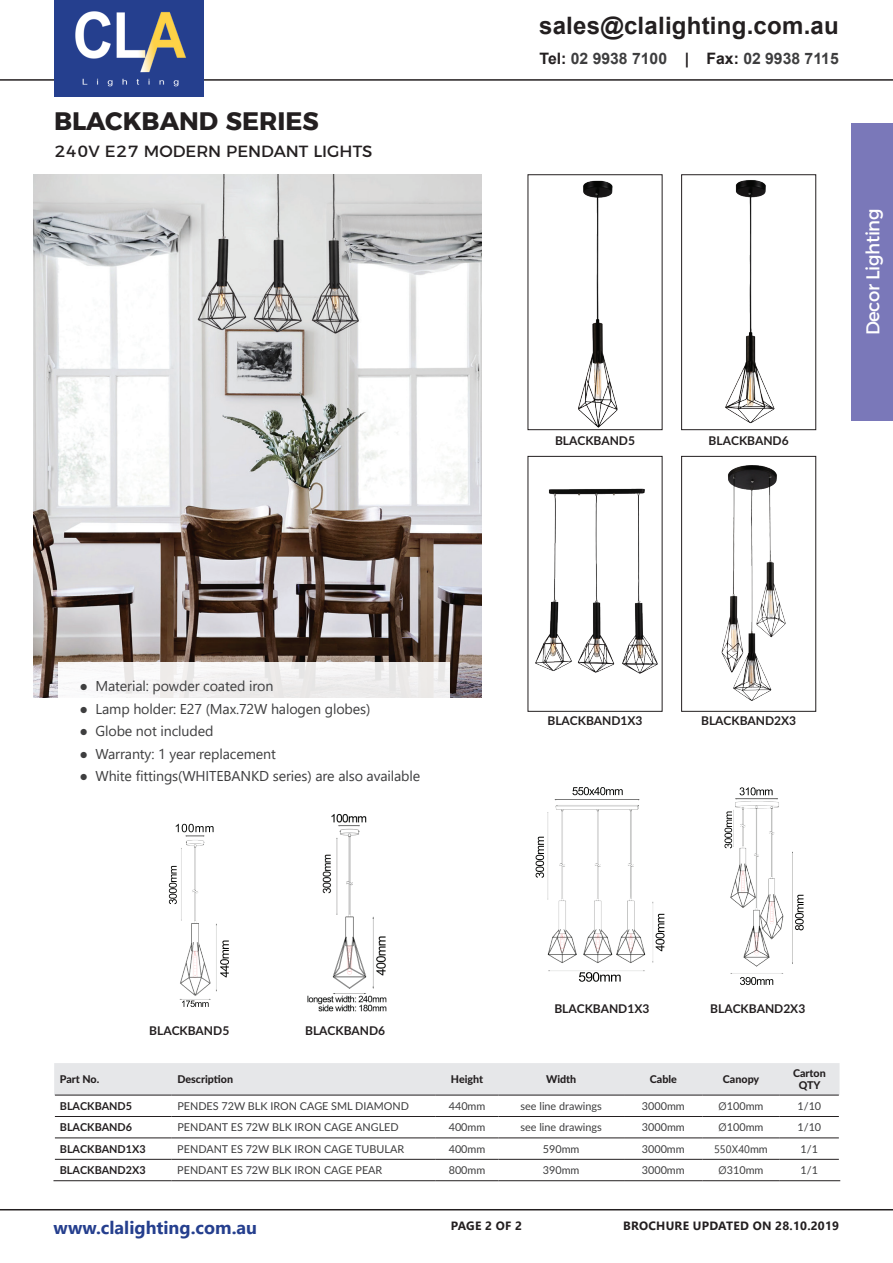
<style>
.page{position:relative;width:893px;height:1263px;background:#fff}
.page>*{position:absolute;margin:0;border:0;box-sizing:border-box;transform-origin:0 0}
.t1{font:700 25.2px "Argentum Sans";color:#231f20}
.t2{font:700 24px "Arial";letter-spacing:.01em;color:#231f20}
.t3{font:18.9px "Argentum Sans";letter-spacing:-.025em;color:#fff;scale:.95 1}
.t4{font:700 18px "Segoe UI";color:#253f8e}
.t5{font:16.5px "Argentum Sans";color:#231f20}
.t6{font:700 15.75px "Arial";color:#3e3e3f}
.t7{font:14.25px "Segoe UI";letter-spacing:-.01em;color:#3e3e3f}
.t8{font:700 12px "Lato";color:#231f20}
.t9{font:700 12px "Segoe UI";letter-spacing:.02em;color:#231f20}
.t10{font:10.8px "Lato";color:#3e3e3f}
.t11{font:700 10.8px "Lato";color:#231f20}
.t12{font:10.8px "Segoe UI";color:#3e3e3f}
.t13{font:800 10.65px/12.9px "Lato";color:#231f20;text-align:center}
.s1{color:#231f20}
.s2{font-family:"Segoe UI"}
.s3{font-family:"Lato"}
</style>
<div class="page">
<div style="left:851px;top:123px;width:42px;height:298px;background:#7a78b9"></div>
<img style="left:33px;top:175px;width:449px;height:523px">
<div style="left:58px;top:662px;width:392px;height:173px;background:#fff"></div>
<img style="left:535px;top:488px;width:123px;height:186px">
<img style="left:724px;top:787px;width:80px;height:198px">
<img style="left:735px;top:798px;width:43px;height:1px">
<img style="left:578px;top:180px;width:40px;height:248px">
<img style="left:721px;top:465px;width:65px;height:236px">
<div style="left:681px;top:456px;width:135px;height:255px;border:1px solid #231f20"></div>
<img style="left:725px;top:180px;width:50px;height:244px">
<div style="left:681px;top:175px;width:135px;height:255px;border:1px solid #231f20"></div>
<img style="left:535px;top:787px;width:130px;height:195px">
<img style="left:555px;top:799px;width:84px;height:1px">
<div style="left:54px;top:1063px;width:785px;height:32px;background:#e6e7e9"></div>
<hr style="left:55px;top:1095px;width:117px;height:1px;background:#231f20">
<hr style="left:172px;top:1095px;width:264px;height:1px;background:#231f20">
<hr style="left:436px;top:1095px;width:62px;height:1px;background:#231f20">
<hr style="left:498px;top:1095px;width:126px;height:1px;background:#231f20">
<hr style="left:624px;top:1095px;width:79px;height:1px;background:#231f20">
<hr style="left:703px;top:1095px;width:76px;height:1px;background:#231f20">
<hr style="left:779px;top:1095px;width:60px;height:1px;background:#231f20">
<hr style="left:55px;top:1116px;width:117px;height:1px;background:#231f20">
<hr style="left:172px;top:1116px;width:264px;height:1px;background:#231f20">
<hr style="left:436px;top:1116px;width:62px;height:1px;background:#231f20">
<hr style="left:498px;top:1116px;width:126px;height:1px;background:#231f20">
<hr style="left:624px;top:1116px;width:79px;height:1px;background:#231f20">
<hr style="left:703px;top:1116px;width:76px;height:1px;background:#231f20">
<hr style="left:779px;top:1116px;width:60px;height:1px;background:#231f20">
<hr style="left:55px;top:1138px;width:117px;height:1px;background:#231f20">
<hr style="left:172px;top:1138px;width:264px;height:1px;background:#231f20">
<hr style="left:436px;top:1138px;width:62px;height:1px;background:#231f20">
<hr style="left:498px;top:1138px;width:126px;height:1px;background:#231f20">
<hr style="left:624px;top:1138px;width:79px;height:1px;background:#231f20">
<hr style="left:703px;top:1138px;width:76px;height:1px;background:#231f20">
<hr style="left:779px;top:1138px;width:60px;height:1px;background:#231f20">
<hr style="left:55px;top:1159px;width:117px;height:1px;background:#231f20">
<hr style="left:172px;top:1159px;width:264px;height:1px;background:#231f20">
<hr style="left:436px;top:1159px;width:62px;height:1px;background:#231f20">
<hr style="left:498px;top:1159px;width:126px;height:1px;background:#231f20">
<hr style="left:624px;top:1159px;width:79px;height:1px;background:#231f20">
<hr style="left:703px;top:1159px;width:76px;height:1px;background:#231f20">
<hr style="left:779px;top:1159px;width:60px;height:1px;background:#231f20">
<hr style="left:53px;top:1180px;width:119px;height:1px;background:#231f20">
<hr style="left:172px;top:1180px;width:264px;height:1px;background:#231f20">
<hr style="left:436px;top:1180px;width:62px;height:1px;background:#231f20">
<hr style="left:498px;top:1180px;width:126px;height:1px;background:#231f20">
<hr style="left:624px;top:1180px;width:79px;height:1px;background:#231f20">
<hr style="left:703px;top:1180px;width:76px;height:1px;background:#231f20">
<hr style="left:779px;top:1180px;width:61px;height:1px;background:#231f20">
<hr style="left:0;top:1209px;width:893px;height:1px;background:#231f20">
<hr style="left:0;top:79px;width:893px;height:2px;background:#231f20">
<div style="left:54px;top:0;width:149px;height:97px;background:#253f8e"></div>
<img style="left:75px;top:11px;width:111px;height:76px">
<img style="left:168px;top:823px;width:61px;height:184px">
<svg style="left:186px;top:835px;width:18px;height:2px"></svg>
<img style="left:307px;top:814px;width:80px;height:198px">
<h1 class="t1" style="left:54px;top:101px;width:266px">BLACKBAND SERIES</h1>
<h3 class="t5" style="left:54px;top:139px;width:320px">240V E27 MODERN PENDANT LIGHTS</h3>
<h2 class="t2" style="left:539px;top:9px;width:301px">sales@clalighting.com.au</h2>
<h3 class="t6" style="left:540px;top:48px;width:301px"><span class="s1">Tel:</span> 02 9938 7100 <span class="s1">| Fax:</span> 02 9938 7115</h3>
<p class="t8" style="left:555px;top:431px;width:82px">BLACKBAND5</p>
<p class="t8" style="left:709px;top:431px;width:82px">BLACKBAND6</p>
<h3 class="t3" style="left:858px;top:335px;width:135px;rotate:-90deg">Decor Lighting</h3>
<h3 class="t7" style="left:80px;top:673px;width:195px">● Material: powder coated iron</h3>
<h3 class="t7" style="left:80px;top:695px;width:292px">● Lamp holder: E27 (Max.72W halogen globes)</h3>
<h3 class="t7" style="left:80px;top:718px;width:135px">● Globe not included</h3>
<h3 class="t7" style="left:80px;top:740px;width:198px">● Warranty: 1 year replacement</h3>
<h3 class="t7" style="left:80px;top:763px;width:342px">● White fittings(WHITEBANKD series) are also available</h3>
<p class="t8" style="left:149px;top:1022px;width:82px">BLACKBAND5</p>
<p class="t8" style="left:305px;top:1022px;width:82px">BLACKBAND6</p>
<p class="t8" style="left:547px;top:712px;width:97px">BLACKBAND1X3</p>
<p class="t8" style="left:701px;top:712px;width:97px">BLACKBAND2X3</p>
<p class="t8" style="left:554px;top:1000px;width:97px">BLACKBAND1X3</p>
<p class="t8" style="left:710px;top:1000px;width:97px">BLACKBAND2X3</p>
<p class="t13" style="left:60px;top:1072px;width:41px">Part No.</p>
<p class="t13" style="left:177px;top:1072px;width:57px">Description</p>
<p class="t13" style="left:451px;top:1072px;width:34px">Height</p>
<p class="t13" style="left:546px;top:1072px;width:32px">Width</p>
<p class="t13" style="left:650px;top:1072px;width:29px">Cable</p>
<p class="t13" style="left:723px;top:1072px;width:38px">Canopy</p>
<p class="t13" style="left:793px;top:1066px;width:34px">Carton<br>QTY</p>
<p class="t11" style="left:60px;top:1098px;width:74px">BLACKBAND5</p>
<p class="t10" style="left:177px;top:1098px;width:233px">PENDES 72W BLK IRON CAGE SML DIAMOND</p>
<p class="t10" style="left:449px;top:1098px;width:38px">440mm</p>
<p class="t10" style="left:521px;top:1098px;width:83px">see line drawings</p>
<p class="t10" style="left:642px;top:1098px;width:44px">3000mm</p>
<p class="t10" style="left:718px;top:1098px;width:46px"><span class="s2">Ø</span>100mm</p>
<p class="t10" style="left:797px;top:1098px;width:25px">1/10</p>
<p class="t11" style="left:60px;top:1119px;width:74px">BLACKBAND6</p>
<p class="t10" style="left:177px;top:1119px;width:223px">PENDANT ES 72W BLK IRON CAGE ANGLED</p>
<p class="t10" style="left:449px;top:1119px;width:38px">400mm</p>
<p class="t10" style="left:520px;top:1119px;width:83px">see line drawings</p>
<p class="t10" style="left:642px;top:1119px;width:44px">3000mm</p>
<p class="t10" style="left:718px;top:1119px;width:46px"><span class="s2">Ø</span>100mm</p>
<p class="t10" style="left:797px;top:1119px;width:25px">1/10</p>
<p class="t11" style="left:60px;top:1141px;width:87px">BLACKBAND1X3</p>
<p class="t10" style="left:177px;top:1141px;width:228px">PENDANT ES 72W BLK IRON CAGE TUBULAR</p>
<p class="t10" style="left:449px;top:1141px;width:38px">400mm</p>
<p class="t10" style="left:543px;top:1141px;width:38px">590mm</p>
<p class="t10" style="left:642px;top:1141px;width:44px">3000mm</p>
<p class="t12" style="left:714px;top:1138px;width:55px">550X40<span class="s3">mm</span></p>
<p class="t10" style="left:801px;top:1141px;width:19px">1/1</p>
<p class="t11" style="left:60px;top:1162px;width:87px">BLACKBAND2X3</p>
<p class="t10" style="left:177px;top:1162px;width:207px">PENDANT ES 72W BLK IRON CAGE PEAR</p>
<p class="t10" style="left:449px;top:1162px;width:38px">800mm</p>
<p class="t10" style="left:543px;top:1162px;width:38px">390mm</p>
<p class="t10" style="left:642px;top:1162px;width:44px">3000mm</p>
<p class="t10" style="left:718px;top:1162px;width:46px"><span class="s2">Ø</span>310mm</p>
<p class="t10" style="left:801px;top:1162px;width:19px">1/1</p>
<h3 class="t4" style="left:54px;top:1211px;width:205px">www.clalighting.com.au</h3>
<p class="t9" style="left:451px;top:1214px;width:73px">PAGE 2 OF 2</p>
<p class="t9" style="left:623px;top:1214px;width:217px">BROCHURE UPDATED ON 28.10.2019</p>
</div>
